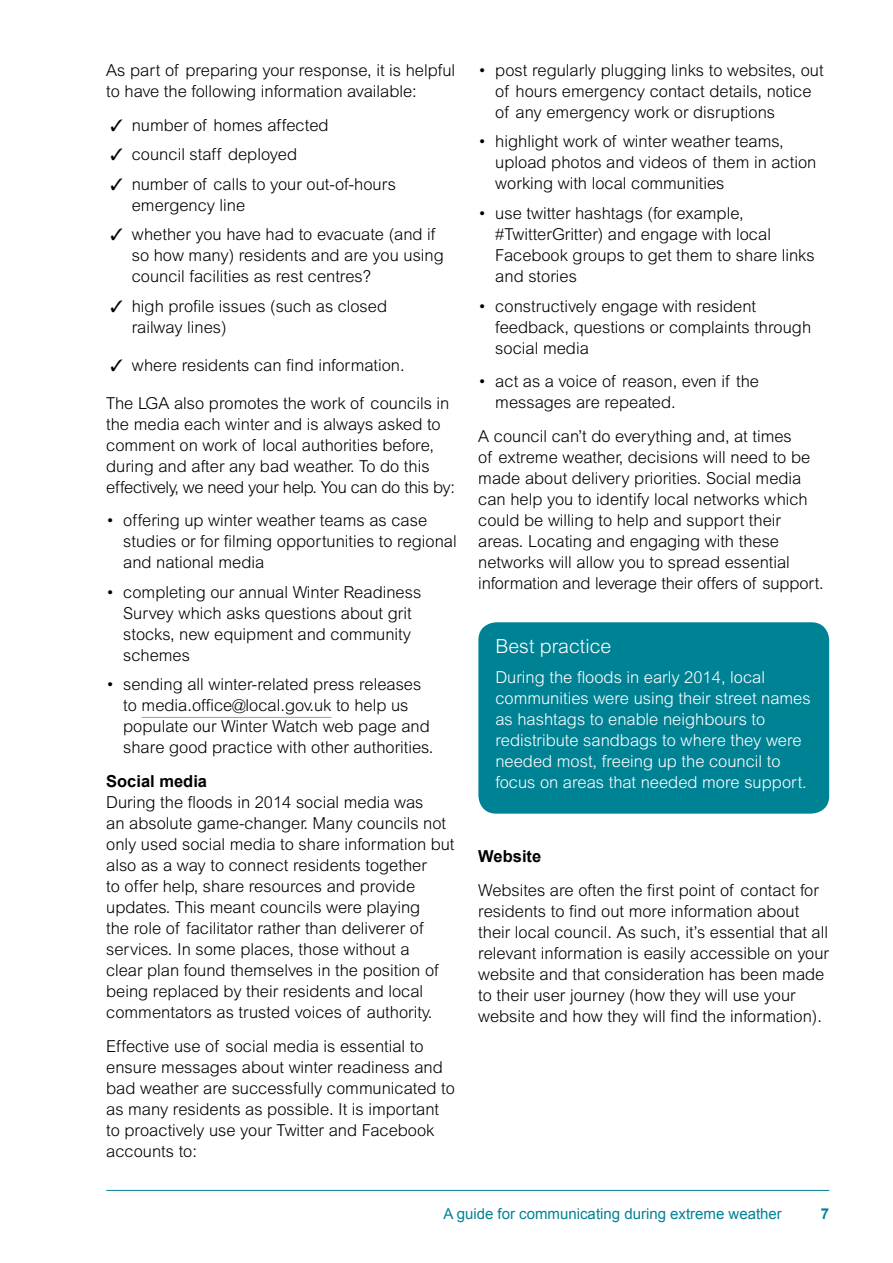
<style>
.page{position:relative;width:893px;height:1263px;background:#fff}
.page>*{position:absolute;margin:0;border:0;box-sizing:border-box;transform-origin:0 0}
.t1{font:300 19.5px "Arial MT Std";color:#fff}
.t2{font:300 16.5px/21px "Arial MT Std";color:#000}
.t3{font:300 16.5px/21px "Arial MT Std";color:#fff}
.t4{font:700 16.5px "Arial";color:#000}
.t5{font:15px "Arial";color:#008295}
.t6{font:700 15px "Arial";color:#008295}
</style>
<div class="page">
<hr style="left:106px;top:1190px;width:723px;height:1px;background:#008295">
<hr style="left:142px;top:717px;width:190px;height:1px;background:#9d9d9c">
<div style="left:478px;top:622px;width:351px;height:192px;background:#008295;border-radius:18px"></div>
<p class="t2" style="left:106px;top:59px;width:350px">As part of preparing your response, it is helpful to have the following information available:</p>
<p class="t2" style="left:111px;top:114px;width:220px">✓ number of homes affected</p>
<p class="t2" style="left:111px;top:144px;width:188px">✓ council staff deployed</p>
<p class="t2" style="left:132px;top:173px;width:266px;text-indent:-21px">✓ number of calls to your out-of-hours emergency line</p>
<p class="t2" style="left:132px;top:224px;width:314px;text-indent:-21px">✓ whether you have had to evacuate (and if so how many) residents and are you using council facilities as rest centres?</p>
<p class="t2" style="left:132px;top:295px;width:257px;text-indent:-21px">✓ high profile issues (such as closed railway lines)</p>
<p class="t2" style="left:110px;top:354px;width:296px">✓ where residents can find information.</p>
<p class="t2" style="left:106px;top:392px;width:350px">The LGA also promotes the work of councils in the media each winter and is always asked to comment on work of local authorities before, during and after any bad weather. To do this effectively, we need your help. You can do this by:</p>
<p class="t2" style="left:123px;top:510px;width:335px;text-indent:-17px">• offering up winter weather teams as case studies or for filming opportunities to regional and national media</p>
<p class="t2" style="left:123px;top:582px;width:300px;text-indent:-17px">• completing our annual Winter Readiness<br>Survey which asks questions about grit stocks, new equipment and community schemes</p>
<p class="t2" style="left:123px;top:674px;width:312px;text-indent:-17px">• sending all winter-related press releases to media.office@local.gov.uk to help us populate our Winter Watch web page and share good practice with other authorities.</p>
<p class="t4" style="left:106px;top:770px;width:102px">Social media</p>
<p class="t2" style="left:106px;top:792px;width:350px">During the floods in 2014 social media was<br>an absolute game-changer. Many councils not only used social media to share information but also as a way to connect residents together<br>to offer help, share resources and provide updates. This meant councils were playing<br>the role of facilitator rather than deliverer of services. In some places, those without a<br>clear plan found themselves in the position of being replaced by their residents and local commentators as trusted voices of authority.</p>
<p class="t2" style="left:106px;top:1036px;width:350px">Effective use of social media is essential to ensure messages about winter readiness and bad weather are successfully communicated to as many residents as possible. It is important to proactively use your Twitter and Facebook accounts to:</p>
<p class="t2" style="left:495px;top:60px;width:330px;text-indent:-17px">• post regularly plugging links to websites, out of hours emergency contact details, notice of any emergency work or disruptions</p>
<p class="t2" style="left:495px;top:131px;width:323px;text-indent:-17px">• highlight work of winter weather teams, upload photos and videos of them in action working with local communities</p>
<p class="t2" style="left:495px;top:203px;width:321px;text-indent:-17px">• use twitter hashtags (for example, #TwitterGritter) and engage with local<br>Facebook groups to get them to share links and stories</p>
<p class="t2" style="left:495px;top:295px;width:317px;text-indent:-17px">• constructively engage with resident feedback, questions or complaints through social media</p>
<p class="t2" style="left:495px;top:371px;width:265px;text-indent:-17px">• act as a voice of reason, even if the messages are repeated.</p>
<p class="t2" style="left:478px;top:426px;width:347px">A council can’t do everything and, at times<br>of extreme weather, decisions will need to be made about delivery priorities. Social media can help you to identify local networks which could be willing to help and support their areas. Locating and engaging with these networks will allow you to spread essential information and leverage their offers of support.</p>
<p class="t1" style="left:495px;top:635px;width:117px">Best practice</p>
<p class="t3" style="left:495px;top:667px;width:317px">During the floods in early 2014, local communities were using their street names as hashtags to enable neighbours to redistribute sandbags to where they were needed most, freeing up the council to focus on areas that needed more support.</p>
<p class="t4" style="left:478px;top:845px;width:64px">Website</p>
<p class="t2" style="left:478px;top:879px;width:352px">Websites are often the first point of contact for residents to find out more information about their local council. As such, it’s essential that all relevant information is easily accessible on your website and that consideration has been made to their user journey (how they will use your website and how they will find the information).</p>
<p class="t5" style="left:443px;top:1203px;width:340px">A guide for communicating during extreme weather</p>
<p class="t6" style="left:821px;top:1203px;width:10px">7</p>
</div>
